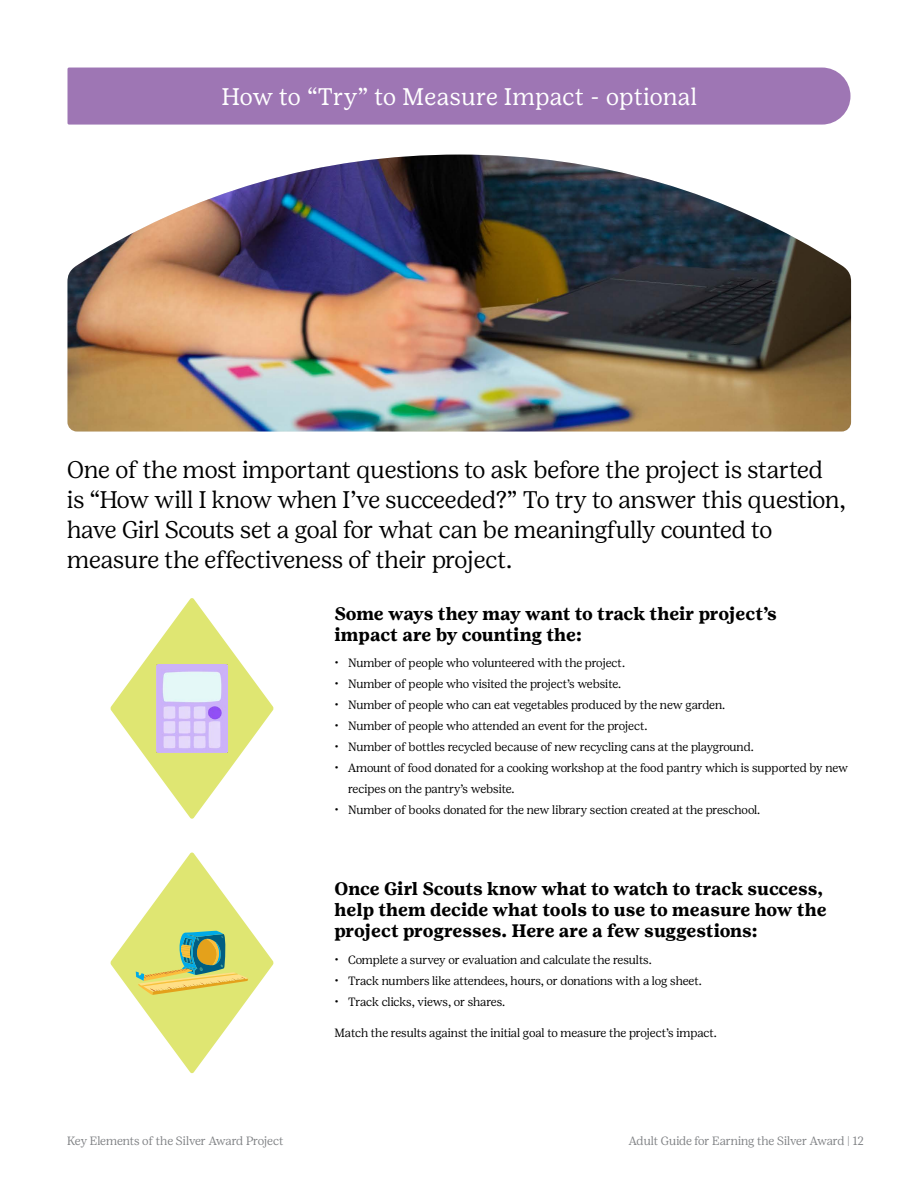
<style>
.page{position:relative;width:918px;height:1188px;background:#fff}
.page>*{position:absolute;margin:0;border:0;box-sizing:border-box;transform-origin:0 0}
.t1{font:300 24px/30px "Girl Scout Display";color:#000}
.t2{font:24px "Girl Scout Text";letter-spacing:-.005em;color:#fff}
.t3{font:700 18px/21px "Girl Scout Text";letter-spacing:-.01em;color:#000}
.t4{font:300 12px/21px "Girl Scout Display";color:#000}
.t5{font:300 12px "Girl Scout Display";color:#808285}
</style>
<div class="page">
<div style="left:68px;top:68px;width:783px;height:57px;background:#9e76b4"></div>
<img style="left:68px;top:155px;width:783px;height:277px">
<svg style="left:110px;top:598px;width:164px;height:221px"></svg>
<img style="left:156px;top:665px;width:72px;height:87px">
<svg style="left:110px;top:853px;width:164px;height:220px"></svg>
<h1 class="t2" style="left:222px;top:83px;width:477px">How to “Try” to Measure Impact - optional</h1>
<p class="t1" style="left:67px;top:455px;width:780px">One of the most important questions to ask before the project is started is “How will I know when I’ve succeeded?” To try to answer this question, have Girl Scouts set a goal for what can be meaningfully counted to measure the effectiveness of their project.</p>
<h2 class="t3" style="left:334px;top:603px;width:444px">Some ways they may want to track their project’s impact are by counting the:</h2>
<p class="t4" style="left:334px;top:652px;width:292px">• Number of people who volunteered with the project.</p>
<p class="t4" style="left:334px;top:673px;width:288px">• Number of people who visited the project’s website.</p>
<p class="t4" style="left:334px;top:694px;width:392px">• Number of people who can eat vegetables produced by the new garden.</p>
<p class="t4" style="left:334px;top:715px;width:315px">• Number of people who attended an event for the project.</p>
<p class="t4" style="left:334px;top:736px;width:421px">• Number of bottles recycled because of new recycling cans at the playground.</p>
<p class="t4" style="left:348px;top:757px;width:502px;text-indent:-14px">• Amount of food donated for a cooking workshop at the food pantry which is supported by new recipes on the pantry’s website.</p>
<p class="t4" style="left:334px;top:799px;width:427px">• Number of books donated for the new library section created at the preschool.</p>
<h2 class="t3" style="left:334px;top:878px;width:494px">Once Girl Scouts know what to watch to track success, help them decide what tools to use to measure how the project progresses. Here are a few suggestions:</h2>
<p class="t5" style="left:67px;top:1134px;width:218px">Key Elements of the Silver Award Project</p>
<p class="t4" style="left:334px;top:949px;width:319px">• Complete a survey or evaluation and calculate the results.</p>
<p class="t4" style="left:334px;top:970px;width:369px">• Track numbers like attendees, hours, or donations with a log sheet.</p>
<p class="t4" style="left:334px;top:991px;width:172px">• Track clicks, views, or shares.</p>
<p class="t4" style="left:334px;top:1023px;width:384px">Match the results against the initial goal to measure the project’s impact.</p>
<p class="t5" style="left:629px;top:1134px;width:237px">Adult Guide for Earning the Silver Award | 12</p>
</div>
